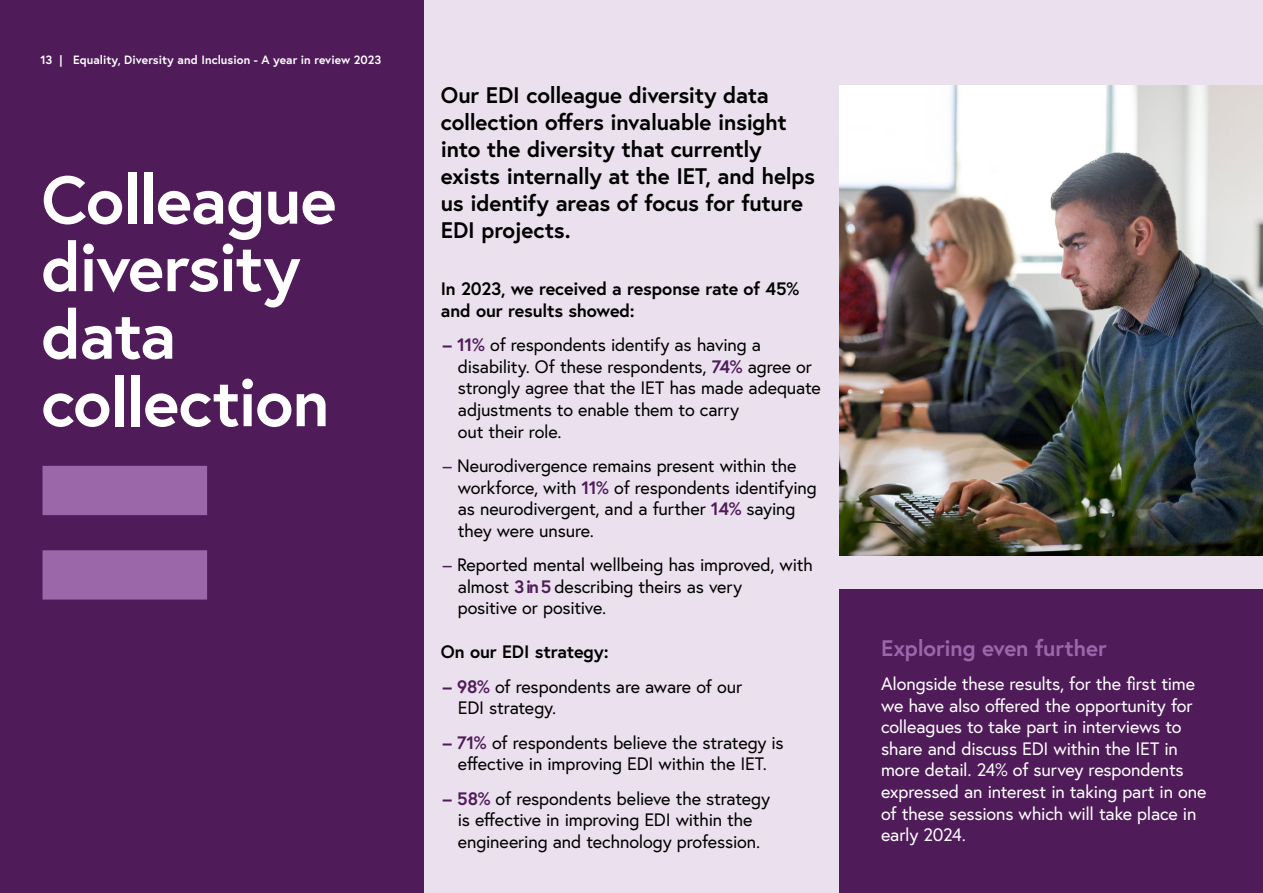
<style>
.page{position:relative;width:1263px;height:893px;background:#fff}
.page>*{position:absolute;margin:0;border:0;box-sizing:border-box;transform-origin:0 0}
.t1{font:700 67.5px/67.5px "Europa";letter-spacing:-.02em;color:#fff}
.t2{font:700 22.5px/27px "Europa";letter-spacing:-.01em;color:#000}
.t3{font:700 22.5px "Europa";letter-spacing:-.005em;color:#9c67a8}
.t4{font:18px/21.6px "Europa";letter-spacing:-.01em;color:#000}
.t5{font:18px/21.6px "Europa";letter-spacing:-.01em;color:#fff}
.t6{font:700 18px/21.6px "Europa";letter-spacing:-.01em;color:#000}
.t7{font:700 12px "Europa";letter-spacing:.005em;color:#fff}
.s1{font-weight:700;color:#4f1b59}
.s2{color:#4f1b59}
</style>
<div class="page">
<div style="left:424px;top:0;width:839px;height:893px;background:#ebe1ee"></div>
<div style="left:839px;top:589px;width:424px;height:304px;background:#4f1b59"></div>
<div style="left:0;top:0;width:424px;height:893px;background:#4f1b59"></div>
<svg style="left:43px;top:466px;width:164px;height:134px"></svg>
<img style="left:839px;top:85px;width:424px;height:471px">
<p class="t7" style="left:40px;top:51px;width:342px">13 | Equality, Diversity and Inclusion - A year in review 2023</p>
<h1 class="t1" style="left:41px;top:164px;width:297px">Colleague diversity data collection</h1>
<p class="t2" style="left:441px;top:81px;width:376px">Our EDI colleague diversity data collection offers invaluable insight into the diversity that currently exists internally at the IET, and helps us identify areas of focus for future<br>EDI projects.</p>
<p class="t6" style="left:441px;top:278px;width:360px">In 2023, we received a response rate of 45% and our results showed:</p>
<p class="t4" style="left:458px;top:334px;width:364px;text-indent:-15px"><span class="s1">– 11%</span> of respondents identify as having a disability. Of these respondents, <span class="s1">74%</span> agree or strongly agree that the IET has made adequate adjustments to enable them to carry<br>out their role.</p>
<p class="t4" style="left:458px;top:455px;width:360px;text-indent:-15px"><span class="s2">–</span> Neurodivergence remains present within the workforce, with <span class="s1">11%</span> of respondents identifying as neurodivergent, and a further <span class="s1">14%</span> saying they were unsure.</p>
<p class="t4" style="left:458px;top:554px;width:356px;text-indent:-15px"><span class="s2">–</span> Reported mental wellbeing has improved, with almost <span class="s1">3 in 5</span> describing theirs as very<br>positive or positive.</p>
<p class="t6" style="left:441px;top:641px;width:169px">On our EDI strategy:</p>
<p class="t4" style="left:458px;top:675px;width:286px;text-indent:-15px"><span class="s1">– 98%</span> of respondents are aware of our<br>EDI strategy.</p>
<p class="t4" style="left:443px;top:731px;width:342px;text-align:center"><span class="s1">– 71%</span> of respondents believe the strategy is effective in improving EDI within the IET.</p>
<p class="t4" style="left:443px;top:787px;width:329px;text-align:center"><span class="s1">– 58%</span> of respondents believe the strategy is effective in improving EDI within the engineering and technology profession.</p>
<p class="t3" style="left:881px;top:632px;width:227px">Exploring even further</p>
<p class="t5" style="left:881px;top:673px;width:327px">Alongside these results, for the first time we have also offered the opportunity for colleagues to take part in interviews to share and discuss EDI within the IET in more detail. 24% of survey respondents expressed an interest in taking part in one of these sessions which will take place in early 2024.</p>
</div>
